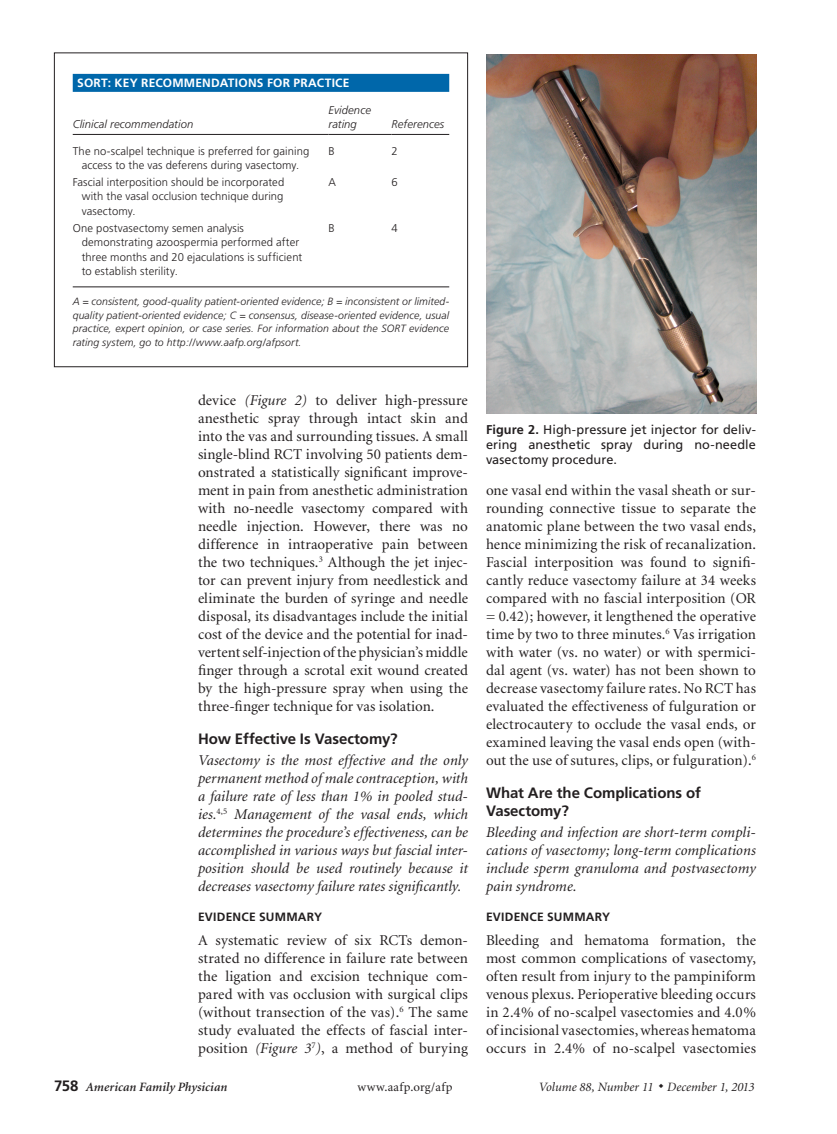
<style>
.page{position:relative;width:837px;height:1134px;background:#fff}
.page>*{position:absolute;margin:0;border:0;box-sizing:border-box;transform-origin:0 0}
.body_noindent{font:15px/18px "Minion";letter-spacing:.005em;color:#231f20;text-align:justify}
.body_noindent-2{font:italic 15px/18px "Minion";letter-spacing:.005em;color:#231f20;text-align:justify}
.head1{font:700 15px/18px "Frutiger";letter-spacing:-.005em;color:#231f20}
.fig_legend{font:12.75px/15px "Frutiger";letter-spacing:.005em;color:#231f20;text-align:justify}
.t1{font:italic 12.75px "Minion";letter-spacing:.005em;color:#231f20}
.t2{font:italic 600 12.75px "Minion";letter-spacing:.005em;color:#231f20}
.t3{font:12.75px "Minion";letter-spacing:.03em;color:#231f20}
.table_title_SORT{font:700 12px "Frutiger";letter-spacing:.02em;color:#fff}
.head2{font:700 12px "Frutiger";letter-spacing:.02em;color:#231f20}
.table_data{font:300 11.25px/14.2px "Frutiger";letter-spacing:.01em;color:#231f20;text-align:center}
.table_head1{font:italic 300 11.25px/14.2px "Frutiger";letter-spacing:.01em;color:#231f20}
.table_fig_note{font:italic 300 10.5px/13.5px "Frutiger";letter-spacing:.01em;color:#231f20;text-align:justify}
.s1{font-style:italic}
.s2{font-weight:700}
.s3{font-family:"Frutiger";font-weight:700;font-style:normal;font-size:15px}
</style>
<div class="page">
<div style="left:73px;top:74px;width:376px;height:18px;background:#0067aa"></div>
<hr style="left:73px;top:134px;width:255px;height:1px;background:#231f20">
<hr style="left:328px;top:134px;width:64px;height:1px;background:#231f20">
<hr style="left:392px;top:134px;width:57px;height:1px;background:#231f20">
<hr style="left:73px;top:286px;width:376px;height:1px;background:#231f20">
<div style="left:54px;top:52px;width:414px;height:315px;border:1px solid #231f20"></div>
<img style="left:486px;top:54px;width:270px;height:360px">
<p class="table_title_SORT" style="left:77px;top:76px;width:274px">SORT: KEY RECOMMENDATIONS FOR PRACTICE</p>
<p class="table_head1" style="left:73px;top:117px;width:122px">Clinical recommendation</p>
<p class="table_head1" style="left:328px;top:103px;width:44px">Evidence rating</p>
<p class="table_head1" style="left:392px;top:117px;width:54px">References</p>
<p class="table_data" style="left:73px;top:144px;width:238px">The no-scalpel technique is preferred for gaining access to the vas deferens during vasectomy.</p>
<p class="table_data" style="left:328px;top:144px;width:8px">B</p>
<p class="table_data" style="left:392px;top:144px;width:8px">2</p>
<p class="table_data" style="left:82px;top:175px;width:204px;text-align:justify;text-indent:-9px">Fascial interposition should be incorporated with the vasal occlusion technique during vasectomy.</p>
<p class="table_data" style="left:328px;top:175px;width:9px">A</p>
<p class="table_data" style="left:392px;top:175px;width:8px">6</p>
<p class="table_data" style="left:82px;top:221px;width:222px;text-align:left;text-indent:-9px">One postvasectomy semen analysis demonstrating azoospermia performed after three months and 20 ejaculations is sufficient to establish sterility.</p>
<p class="table_data" style="left:328px;top:221px;width:8px">B</p>
<p class="table_data" style="left:392px;top:221px;width:8px">4</p>
<p class="table_fig_note" style="left:73px;top:295px;width:378px">A = consistent, good-quality patient-oriented evidence; B = inconsistent or limited&shy;quality patient-oriented evidence; C = consensus, disease-oriented evidence, usual practice, expert opinion, or case series. For information about the SORT evidence rating system, go to http://www.aafp.org/afpsort.</p>
<p class="body_noindent" style="left:198px;top:392px;width:272px">device <span class="s1">(Figure 2)</span> to deliver high-pressure anesthetic spray through intact skin and into the vas and surrounding tissues. A small single-blind RCT involving 50 patients dem&shy;onstrated a statistically significant improve&shy;ment in pain from anesthetic administration with no-needle vasectomy compared with needle injection. However, there was no difference in intraoperative pain between the two techniques.<sup>3</sup> Although the jet injec&shy;tor can prevent injury from needlestick and eliminate the burden of syringe and needle disposal, its disadvantages include the initial cost of the device and the potential for inad&shy;vertent self-injection of the physician’s middle finger through a scrotal exit wound created by the high-pressure spray when using the three-finger technique for vas isolation.</p>
<p class="head1" style="left:198px;top:730px;width:201px">How Effective Is Vasectomy?</p>
<p class="body_noindent-2" style="left:198px;top:752px;width:272px">Vasectomy is the most effective and the only permanent method of male contraception, with a failure rate of less than 1% in pooled stud&shy;ies.<sup>4,5</sup> Management of the vasal ends, which determines the procedure’s effectiveness, can be accomplished in various ways but fascial inter&shy;position should be used routinely because it decreases vasectomy failure rates significantly.</p>
<p class="head2" style="left:198px;top:910px;width:126px">EVIDENCE SUMMARY</p>
<p class="body_noindent" style="left:198px;top:932px;width:272px">A systematic review of six RCTs demon&shy;strated no difference in failure rate between the ligation and excision technique com&shy;pared with vas occlusion with surgical clips (without transection of the vas).<sup>6</sup> The same study evaluated the effects of fascial inter&shy;position <span class="s1">(Figure 3</span><sup>7</sup><span class="s1">)</span>, a method of burying</p>
<p class="fig_legend" style="left:486px;top:422px;width:272px"><span class="s2">Figure 2.</span> High-pressure jet injector for deliv&shy;ering anesthetic spray during no-needle vasectomy procedure.</p>
<p class="body_noindent" style="left:486px;top:482px;width:272px">one vasal end within the vasal sheath or sur&shy;rounding connective tissue to separate the anatomic plane between the two vasal ends, hence minimizing the risk of recanalization.<br>Fascial interposition was found to signifi&shy;cantly reduce vasectomy failure at 34 weeks compared with no fascial interposition (OR = 0.42); however, it lengthened the operative time by two to three minutes.<sup>6</sup> Vas irrigation with water (vs. no water) or with spermici&shy;dal agent (vs. water) has not been shown to decrease vasectomy failure rates. No RCT has evaluated the effectiveness of fulguration or electrocautery to occlude the vasal ends, or examined leaving the vasal ends open (with&shy;out the use of sutures, clips, or fulguration).<sup>6</sup></p>
<p class="head1" style="left:486px;top:784px;width:216px">What Are the Complications of<br>Vasectomy?</p>
<p class="body_noindent-2" style="left:486px;top:824px;width:272px">Bleeding and infection are short-term compli&shy;cations of vasectomy; long-term complications include sperm granuloma and postvasectomy pain syndrome.</p>
<p class="head2" style="left:486px;top:910px;width:126px">EVIDENCE SUMMARY</p>
<p class="body_noindent" style="left:486px;top:932px;width:272px">Bleeding and hematoma formation, the most common complications of vasectomy, often result from injury to the pampiniform venous plexus. Perioperative bleeding occurs in 2.4% of no-scalpel vasectomies and 4.0% of incisional vasectomies, whereas hematoma occurs in 2.4% of no-scalpel vasectomies</p>
<p class="t2" style="left:54px;top:1080px;width:175px"><span class="s3">758</span> American Family Physician</p>
<p class="t3" style="left:357px;top:1080px;width:97px">www.aafp.org/afp</p>
<p class="t1" style="left:539px;top:1080px;width:217px">Volume 88, Number 11 ◆ December 1, 2013</p>
</div>
